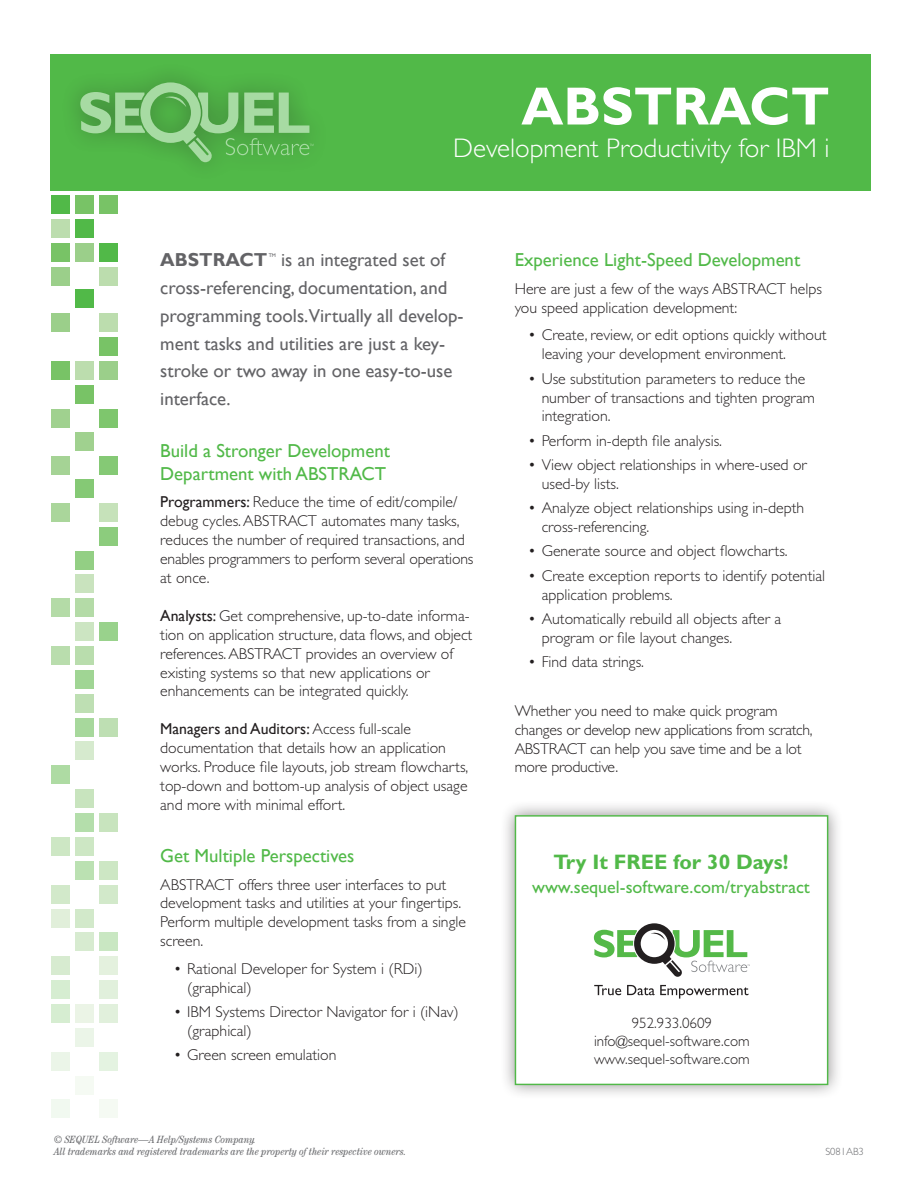
<style>
.page{position:relative;width:918px;height:1188px;background:#fff}
.page>*{position:absolute;margin:0;border:0;box-sizing:border-box;transform-origin:0 0}
.Subhead2_text{font:700 54px "Gill Sans";color:#fff}
.Subhead2_text-2{font:300 27px "Gill Sans";color:#fff}
.Sub_Head_p{font:700 21px "Gill Sans";color:#51b948}
.Body_Text_p{font:18.75px/27.8px "Gill Sans";color:#636366}
.Body_Text_p-2{font:18.75px/22.5px "Gill Sans";color:#51b948}
.Body_Text_p-3{font:700 18.75px "Gill Sans";color:#636366}
.Sub_Head_p-2{font:18px "Gill Sans";color:#51b948}
.Body_Text_p-4{font:300 15.75px/18.9px "Gill Sans";color:#231f20}
.t1{font:300 15px "Gill Sans Std";color:#231f20}
.t2{font:italic condensed 10.5px/12px "Century";color:#6c6d70}
.t3{font:300 10.5px "Gill Sans";color:#6c6d70}
.Body_Text_p-5{font:5.25px "Gill Sans";color:#636366}
.s1{font-weight:400}
</style>
<div class="page">
<div style="left:50px;top:54px;width:821px;height:137px;background:#51b948"></div>
<svg style="left:80px;top:82px;width:234px;height:80px"></svg>
<div style="left:100px;top:1100px;width:18px;height:18px;background:#f5faf3"></div>
<div style="left:100px;top:456px;width:18px;height:19px;background:#85c975"></div>
<div style="left:52px;top:1100px;width:18px;height:18px;background:#f1f9f0"></div>
<div style="left:52px;top:456px;width:18px;height:19px;background:#a5d395"></div>
<div style="left:76px;top:1076px;width:18px;height:18px;background:#f5faf3"></div>
<div style="left:76px;top:433px;width:18px;height:18px;background:#9bcf8a"></div>
<div style="left:100px;top:1052px;width:18px;height:19px;background:#e4f3e1"></div>
<div style="left:100px;top:409px;width:18px;height:18px;background:#7ec66d"></div>
<div style="left:52px;top:1052px;width:18px;height:19px;background:#ebf5e8"></div>
<div style="left:52px;top:409px;width:18px;height:18px;background:#9bcf8a"></div>
<div style="left:76px;top:1028px;width:18px;height:19px;background:#ebf5e8"></div>
<div style="left:76px;top:385px;width:18px;height:18px;background:#78c366"></div>
<div style="left:100px;top:1004px;width:18px;height:19px;background:#e1f0dc"></div>
<div style="left:100px;top:361px;width:18px;height:19px;background:#9bcf8a"></div>
<div style="left:76px;top:1004px;width:18px;height:19px;background:#ebf4e6"></div>
<div style="left:76px;top:361px;width:18px;height:19px;background:#bcddae"></div>
<div style="left:52px;top:1004px;width:18px;height:19px;background:#d6edd1"></div>
<div style="left:52px;top:361px;width:18px;height:19px;background:#78c366"></div>
<div style="left:100px;top:980px;width:18px;height:19px;background:#e1f0dc"></div>
<div style="left:100px;top:337px;width:18px;height:19px;background:#78c366"></div>
<div style="left:52px;top:980px;width:18px;height:19px;background:#d6edd1"></div>
<div style="left:100px;top:956px;width:18px;height:19px;background:#e4f1de"></div>
<div style="left:100px;top:267px;width:18px;height:19px;background:#bcddae"></div>
<div style="left:100px;top:313px;width:18px;height:19px;background:#bcddae"></div>
<div style="left:52px;top:956px;width:18px;height:19px;background:#d7ebd0"></div>
<div style="left:52px;top:267px;width:18px;height:19px;background:#9bcf8a"></div>
<div style="left:52px;top:313px;width:18px;height:19px;background:#9bcf8a"></div>
<div style="left:100px;top:933px;width:18px;height:18px;background:#c9e7c2"></div>
<div style="left:100px;top:243px;width:18px;height:19px;background:#51b948"></div>
<div style="left:76px;top:933px;width:18px;height:18px;background:#d7ebd0"></div>
<div style="left:76px;top:243px;width:18px;height:19px;background:#9bcf8a"></div>
<div style="left:76px;top:289px;width:18px;height:19px;background:#51b948"></div>
<div style="left:76px;top:909px;width:18px;height:18px;background:#d2e9ca"></div>
<div style="left:76px;top:219px;width:18px;height:19px;background:#51b948"></div>
<div style="left:52px;top:909px;width:18px;height:18px;background:#e1efda"></div>
<div style="left:52px;top:219px;width:18px;height:19px;background:#bcddae"></div>
<div style="left:100px;top:885px;width:18px;height:18px;background:#d2e9ca"></div>
<div style="left:100px;top:195px;width:18px;height:19px;background:#78c366"></div>
<div style="left:52px;top:885px;width:18px;height:18px;background:#d2e9ca"></div>
<div style="left:52px;top:195px;width:18px;height:19px;background:#51b948"></div>
<div style="left:100px;top:861px;width:18px;height:19px;background:#cde7c4"></div>
<div style="left:76px;top:861px;width:18px;height:19px;background:#bbe1b2"></div>
<div style="left:76px;top:837px;width:18px;height:19px;background:#cde7c4"></div>
<div style="left:52px;top:837px;width:18px;height:19px;background:#cde7c4"></div>
<div style="left:100px;top:813px;width:18px;height:19px;background:#c8e4be"></div>
<div style="left:76px;top:813px;width:18px;height:19px;background:#b4deab"></div>
<div style="left:76px;top:789px;width:18px;height:19px;background:#c8e4be"></div>
<div style="left:52px;top:766px;width:18px;height:18px;background:#aedba3"></div>
<div style="left:76px;top:742px;width:18px;height:18px;background:#d6eace"></div>
<div style="left:100px;top:718px;width:18px;height:18px;background:#bedfb3"></div>
<div style="left:76px;top:718px;width:18px;height:18px;background:#a7d89c"></div>
<div style="left:76px;top:694px;width:18px;height:19px;background:#bedfb3"></div>
<div style="left:76px;top:670px;width:18px;height:19px;background:#a0d594"></div>
<div style="left:76px;top:646px;width:18px;height:19px;background:#b9ddad"></div>
<div style="left:52px;top:646px;width:18px;height:19px;background:#b9ddad"></div>
<div style="left:100px;top:622px;width:18px;height:19px;background:#99d28c"></div>
<div style="left:76px;top:622px;width:18px;height:19px;background:#cce5c2"></div>
<div style="left:76px;top:599px;width:18px;height:18px;background:#b4dba7"></div>
<div style="left:52px;top:599px;width:18px;height:18px;background:#b4dba7"></div>
<div style="left:76px;top:575px;width:18px;height:18px;background:#c9e3be"></div>
<div style="left:76px;top:551px;width:18px;height:18px;background:#93cf84"></div>
<div style="left:100px;top:527px;width:18px;height:19px;background:#8ccc7d"></div>
<div style="left:100px;top:503px;width:18px;height:19px;background:#c6e2ba"></div>
<div style="left:52px;top:503px;width:18px;height:19px;background:#aad69b"></div>
<div style="left:76px;top:479px;width:18px;height:19px;background:#85c975"></div>
<div style="left:76px;top:195px;width:18px;height:19px;background:#78c366"></div>
<div style="left:52px;top:243px;width:18px;height:19px;background:#78c366"></div>
<div style="left:499px;top:800px;width:344px;height:300px;background:#231f20;opacity:.5"></div>
<div style="left:515px;top:815px;width:313px;height:270px;background:#fff;border:1px solid #51b948"></div>
<svg style="left:594px;top:923px;width:156px;height:54px"></svg>
<svg style="left:594px;top:985px;width:27px;height:10px"></svg>
<svg style="left:627px;top:985px;width:122px;height:14px"></svg>
<p class="Subhead2_text" style="left:521px;top:74px;width:310px">ABSTRACT</p>
<p class="Subhead2_text-2" style="left:453px;top:133px;width:378px">Development Productivity for IBM i</p>
<p class="Body_Text_p-3" style="left:160px;top:249px;width:109px">ABSTRACT</p>
<p class="Body_Text_p-5" style="left:269px;top:252px;width:9px">TM</p>
<p class="Body_Text_p" style="left:160px;top:247px;width:305px;text-indent:121px">is an integrated set of cross-referencing, documentation, and programming tools.Virtually all develop&shy;ment tasks and utilities are just a key&shy;stroke or two away in one easy-to-use interface.</p>
<p class="Body_Text_p-2" style="left:160px;top:440px;width:231px">Build a Stronger Development<br>Department with ABSTRACT</p>
<p class="Body_Text_p-4" style="left:160px;top:493px;width:315px"><span class="s1">Programmers:</span> Reduce the time of edit/compile/ debug cycles. ABSTRACT automates many tasks, reduces the number of required transactions, and enables programmers to perform several operations at once.</p>
<p class="Body_Text_p-4" style="left:160px;top:606px;width:314px"><span class="s1">Analysts:</span> Get comprehensive, up-to-date informa&shy;tion on application structure, data flows, and object references. ABSTRACT provides an overview of existing systems so that new applications or enhancements can be integrated quickly.</p>
<p class="Body_Text_p-4" style="left:160px;top:720px;width:310px"><span class="s1">Managers and Auditors:</span> Access full-scale documentation that details how an application works. Produce file layouts, job stream flowcharts, top-down and bottom-up analysis of object usage and more with minimal effort.</p>
<p class="Body_Text_p-2" style="left:160px;top:845px;width:196px">Get Multiple Perspectives</p>
<p class="Body_Text_p-4" style="left:160px;top:875px;width:307px">ABSTRACT offers three user interfaces to put development tasks and utilities at your fingertips.<br>Perform multiple development tasks from a single screen.</p>
<p class="Body_Text_p-4" style="left:187px;top:959px;width:237px;text-indent:-14px">• Rational Developer for System i (RDi) (graphical)</p>
<p class="Body_Text_p-4" style="left:187px;top:1002px;width:273px;text-indent:-14px">• IBM Systems Director Navigator for i (iNav) (graphical)</p>
<p class="Body_Text_p-4" style="left:174px;top:1046px;width:164px">• Green screen emulation</p>
<p class="Body_Text_p-2" style="left:515px;top:249px;width:287px">Experience Light-Speed Development</p>
<p class="Body_Text_p-4" style="left:515px;top:279px;width:309px">Here are just a few of the ways ABSTRACT helps you speed application development:</p>
<p class="Body_Text_p-4" style="left:542px;top:326px;width:286px;text-indent:-14px">• Create, review, or edit options quickly without leaving your development environment.</p>
<p class="Body_Text_p-4" style="left:542px;top:369px;width:275px;text-indent:-14px">• Use substitution parameters to reduce the number of transactions and tighten program integration.</p>
<p class="Body_Text_p-4" style="left:528px;top:431px;width:195px">• Perform in-depth file analysis.</p>
<p class="Body_Text_p-4" style="left:542px;top:455px;width:267px;text-indent:-14px">• View object relationships in where-used or used-by lists.</p>
<p class="Body_Text_p-4" style="left:542px;top:499px;width:264px;text-indent:-14px">• Analyze object relationships using in-depth cross-referencing.</p>
<p class="Body_Text_p-4" style="left:528px;top:542px;width:261px">• Generate source and object flowcharts.</p>
<p class="Body_Text_p-4" style="left:542px;top:566px;width:285px;text-indent:-14px">• Create exception reports to identify potential application problems.</p>
<p class="Body_Text_p-4" style="left:542px;top:609px;width:241px;text-indent:-14px">• Automatically rebuild all objects after a program or file layout changes.</p>
<p class="Body_Text_p-4" style="left:528px;top:653px;width:117px">• Find data strings.</p>
<p class="Body_Text_p-4" style="left:515px;top:701px;width:299px">Whether you need to make quick program changes or develop new applications from scratch, ABSTRACT can help you save time and be a lot more productive.</p>
<p class="Sub_Head_p" style="left:553px;top:849px;width:237px">Try It FREE for 30 Days!</p>
<p class="Sub_Head_p-2" style="left:532px;top:876px;width:279px">www.sequel-software.com/tryabstract</p>
<p class="t1" style="left:632px;top:1014px;width:82px">952.933.0609</p>
<p class="t1" style="left:594px;top:1032px;width:157px">info@sequel-software.com</p>
<p class="t1" style="left:594px;top:1050px;width:157px">www.sequel-software.com</p>
<p class="t2" style="left:54px;top:1134px;width:354px">© SEQUEL Software—A Help/Systems Company.<br>All trademarks and registered trademarks are the property of their respective owners.</p>
<p class="t3" style="left:825px;top:1145px;width:40px">S081AB3</p>
</div>
